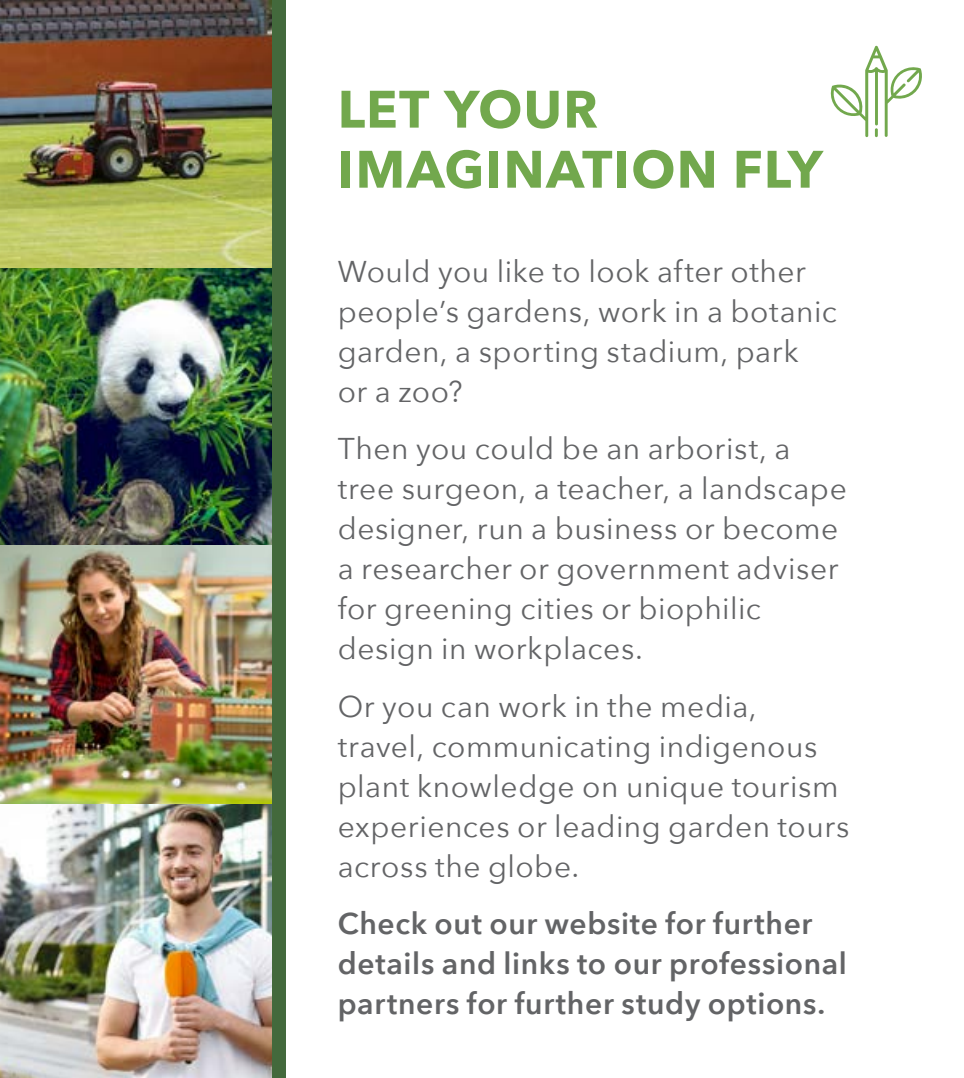
<style>
.page{position:relative;width:964px;height:1078px;background:#fff}
.page>*{position:absolute;margin:0;border:0;box-sizing:border-box;transform-origin:0 0}
.t1{font:700 52px/60px "Avenir Next";letter-spacing:.02em;color:#72a84d}
.t2{font:30px/40px "Avenir Next";letter-spacing:.015em;color:#636466}
.t3{font:600 30px/40px "Avenir Next";letter-spacing:.02em;color:#636466}
</style>
<div class="page">
<img style="left:0;top:0;width:272px;height:268px">
<img style="left:0;top:544px;width:272px;height:533px">
<img style="left:0;top:268px;width:272px;height:276px">
<div style="left:272px;top:0;width:13px;height:1077px;background:#43693c"></div>
<svg style="left:830px;top:46px;width:92px;height:91px"></svg>
<h1 class="t1" style="left:338px;top:79px;width:486px">LET YOUR<br>IMAGINATION FLY</h1>
<p class="t2" style="left:338px;top:250px;width:501px">Would you like to look after other people’s gardens, work in a botanic garden, a sporting stadium, park<br>or a zoo?</p>
<p class="t2" style="left:338px;top:427px;width:511px">Then you could be an arborist, a tree surgeon, a teacher, a landscape designer, run a business or become a researcher or government adviser for greening cities or biophilic design in workplaces.</p>
<p class="t2" style="left:338px;top:684px;width:513px">Or you can work in the media, travel, communicating indigenous plant knowledge on unique tourism experiences or leading garden tours across the globe.</p>
<p class="t3" style="left:338px;top:902px;width:511px">Check out our website for further details and links to our professional partners for further study options.</p>
</div>
